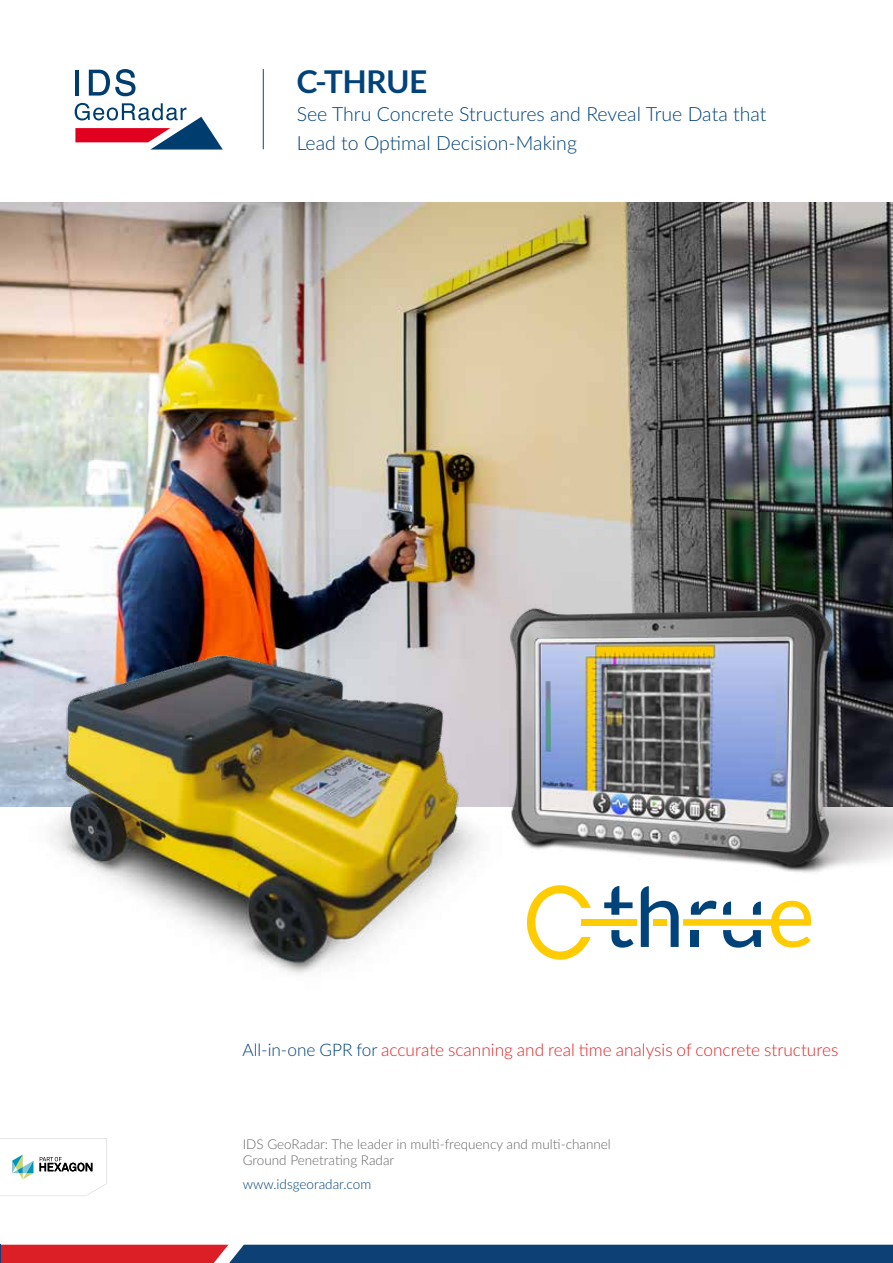
<style>
.page{position:relative;width:893px;height:1263px;background:#fff}
.page>*{position:absolute;margin:0;border:0;box-sizing:border-box;transform-origin:0 0}
.t1{font:700 31.5px "Lato";color:#01427a}
.t2{font:300 19.5px/28.5px "Lato";color:#01427a}
.t3{font:300 17.25px "Lato";color:#e42427}
.t4{font:300 13.5px/16.2px "Lato";color:#646567}
.t5{font:300 13.5px "Lato";color:#01427a}
.s1{color:#01427a}
</style>
<div class="page">
<svg style="left:89px;top:69px;width:47px;height:27px"></svg>
<hr style="left:75px;top:70px;width:4px;height:26px;background:#003d6f">
<svg style="left:75px;top:103px;width:148px;height:47px"></svg>
<hr style="left:263px;top:69px;width:1px;height:80px;background:#0d4176">
<img style="left:1px;top:203px;width:892px;height:603px">
<svg style="left:0;top:1138px;width:106px;height:58px"></svg>
<svg style="left:0;top:1245px;width:893px;height:18px"></svg>
<img style="left:4px;top:644px;width:488px;height:330px">
<svg style="left:604px;top:886px;width:28px;height:29px"></svg>
<svg style="left:611px;top:930px;width:23px;height:18px"></svg>
<svg style="left:527px;top:885px;width:64px;height:75px"></svg>
<svg style="left:641px;top:886px;width:170px;height:62px"></svg>
<div style="left:581px;top:919px;width:55px;height:7px;background:#fecc00"></div>
<div style="left:653px;top:919px;width:13px;height:7px;background:#fecc00"></div>
<img style="left:492px;top:535px;width:401px;height:338px">
<h1 class="t1" style="left:297px;top:63px;width:132px">C-THRUE</h1>
<h2 class="t2" style="left:297px;top:99px;width:471px">See Thru Concrete Structures and Reveal True Data that<br>Lead to Optimal Decision-Making</h2>
<p class="t3" style="left:242px;top:1038px;width:597px"><span class="s1">All-in-one GPR for</span> accurate scanning and real time analysis of concrete structures</p>
<p class="t4" style="left:243px;top:1135px;width:370px">IDS GeoRadar: The leader in multi-frequency and multi-channel<br>Ground Penetrating Radar</p>
<p class="t5" style="left:243px;top:1175px;width:130px">www.idsgeoradar.com</p>
</div>
